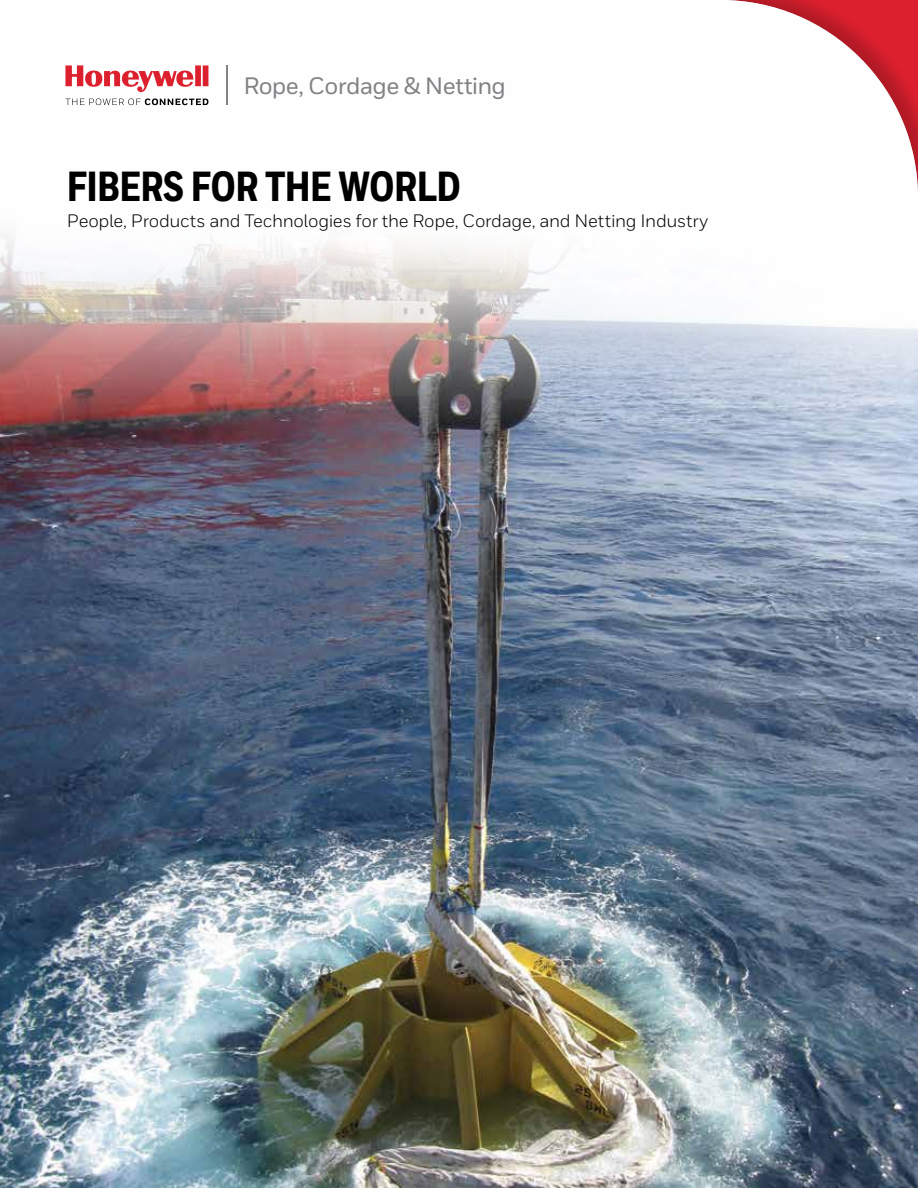
<style>
.page{position:relative;width:918px;height:1188px;background:#fff}
.page>*{position:absolute;margin:0;border:0;box-sizing:border-box;transform-origin:0 0}
.t1{font:800 42px "Honeywell Cond";letter-spacing:-.015em;color:#000}
.t2{font:500 23.7px "Honeywell Sans";letter-spacing:-.03em;color:#808285}
.t3{font:18px "Honeywell Sans";letter-spacing:-.015em;color:#000}
</style>
<div class="page">
<img style="left:0;top:65px;width:918px;height:1123px">
<div style="left:333px;top:0;width:585px;height:585px;background:#000;opacity:.2"></div>
<svg style="left:65px;top:65px;width:143px;height:27px"></svg>
<svg style="left:65px;top:98px;width:143px;height:7px"></svg>
<hr style="left:226px;top:65px;width:2px;height:40px;background:#808285">
<h2 class="t2" style="left:243px;top:71px;width:264px">Rope, Cordage &amp; Netting</h2>
<h1 class="t1" style="left:67px;top:160px;width:396px">FIBERS FOR THE WORLD</h1>
<p class="t3" style="left:67px;top:210px;width:643px">People, Products and Technologies for the Rope, Cordage, and Netting Industry</p>
</div>
